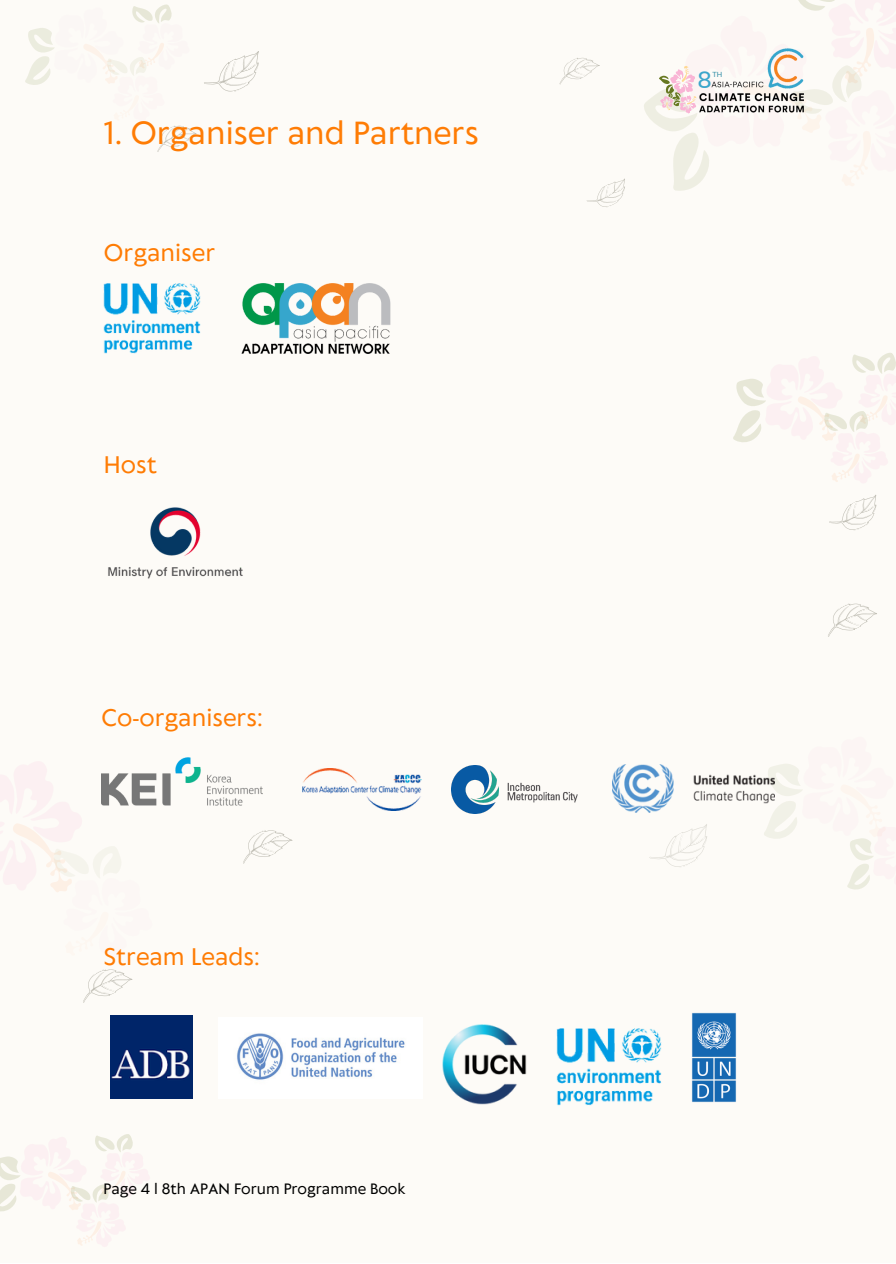
<style>
.page{position:relative;width:896px;height:1264px;background:#fff}
.page>*{position:absolute;margin:0;border:0;box-sizing:border-box;transform-origin:0 0}
.t1{font:30px "Klein Text";color:#ff7c04}
.t2{font:600 22.8px "Muli";color:#3ca6cb}
.t3{font:22.5px "Klein Text";color:#ff7c04}
.t4{font:14.1px "Klein Text";color:#000}
.t5{font:600 7.2px "Muli";color:#3b93aa}
</style>
<div class="page">
<div style="left:0;top:0;width:895px;height:1262px;background:#fdfbf7"></div>
<svg style="left:649px;top:824px;width:58px;height:43px"></svg>
<svg style="left:243px;top:830px;width:50px;height:34px"></svg>
<svg style="left:828px;top:603px;width:49px;height:34px"></svg>
<svg style="left:25px;top:4px;width:234px;height:148px"></svg>
<svg style="left:0;top:1134px;width:149px;height:113px"></svg>
<svg style="left:733px;top:353px;width:163px;height:178px"></svg>
<svg style="left:764px;top:764px;width:132px;height:126px"></svg>
<svg style="left:0;top:762px;width:167px;height:241px"></svg>
<img style="left:104px;top:283px;width:96px;height:70px">
<img style="left:242px;top:283px;width:148px;height:70px">
<img style="left:302px;top:768px;width:119px;height:42px">
<img style="left:102px;top:757px;width:160px;height:48px">
<img style="left:451px;top:766px;width:47px;height:47px">
<img style="left:507px;top:782px;width:71px;height:21px">
<img style="left:612px;top:764px;width:162px;height:48px">
<svg style="left:559px;top:0;width:337px;height:207px"></svg>
<img style="left:108px;top:507px;width:135px;height:72px">
<img style="left:692px;top:1012px;width:45px;height:91px">
<img style="left:110px;top:1015px;width:83px;height:83px">
<img style="left:237px;top:1033px;width:168px;height:47px">
<img style="left:442px;top:1024px;width:85px;height:80px">
<img style="left:556px;top:1028px;width:105px;height:76px">
<p class="t1" style="left:104px;top:117px;width:376px">1. Organiser and Partners</p>
<p class="t3" style="left:104px;top:241px;width:113px">Organiser</p>
<p class="t3" style="left:104px;top:453px;width:54px">Host</p>
<p class="t3" style="left:102px;top:705px;width:163px">Co-organisers:</p>
<p class="t3" style="left:104px;top:945px;width:157px">Stream Leads:</p>
<p class="t4" style="left:104px;top:1181px;width:304px">Page 4 l 8th APAN Forum Programme Book</p>
<p class="t2" style="left:698px;top:65px;width:15px">8</p>
<p class="t5" style="left:712px;top:70px;width:11px">TH</p>
</div>
